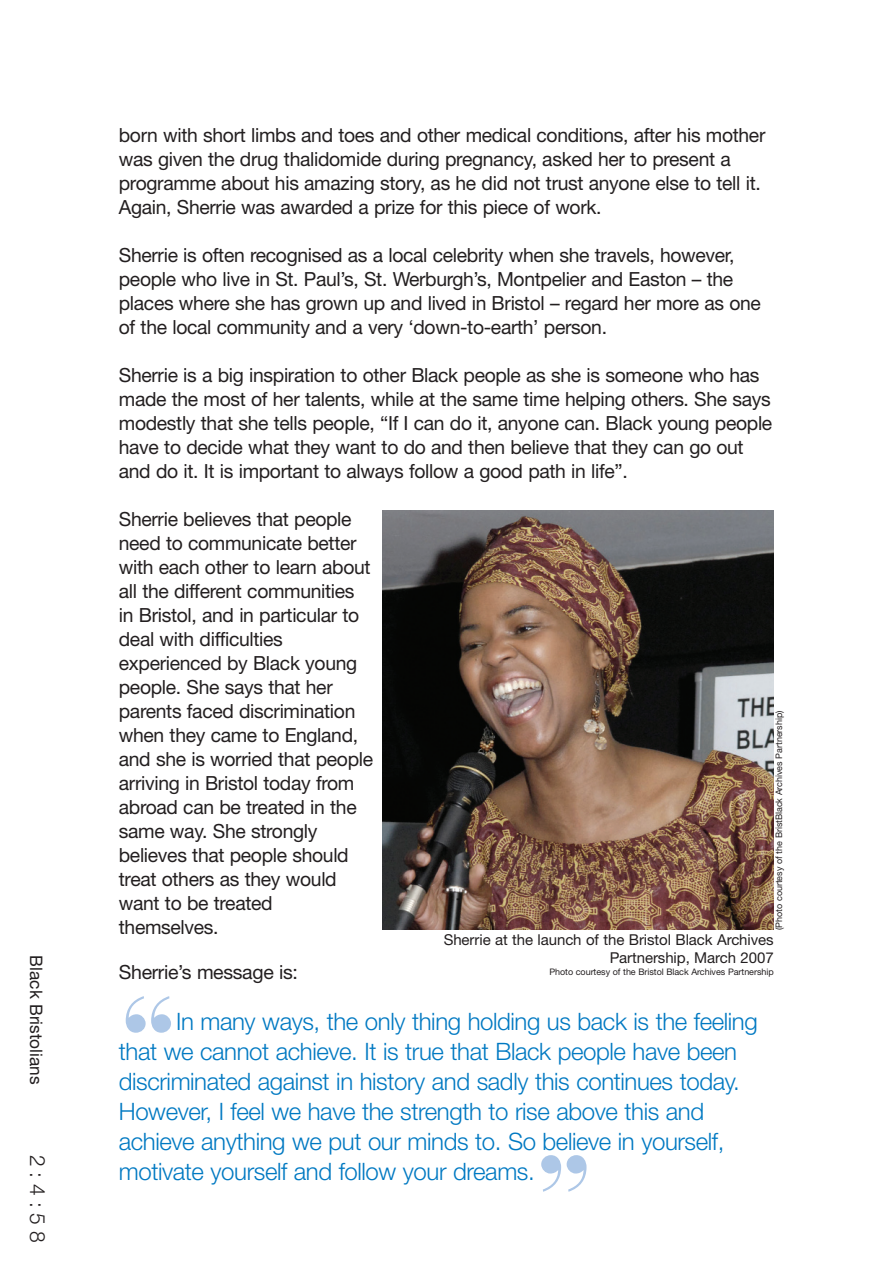
<style>
.page{position:relative;width:893px;height:1263px;background:#fff}
.page>*{position:absolute;margin:0;border:0;box-sizing:border-box;transform-origin:0 0}
.t1{font:700 condensed 122.7px "Bauer Bodoni";color:#adc7e7}
.t2{font:300 24px/30px "Helvetica Neue";letter-spacing:-.015em;color:#0079c2}
.t3{font:300 21px "Helvetica Neue";color:#231f20}
.t4{font:19.5px/24px "Helvetica Neue";letter-spacing:-.015em;color:#231f20}
.t5{font:17.25px "Helvetica Neue";color:#231f20}
.t6{font:15px/18px "Helvetica Neue";letter-spacing:-.005em;color:#231f20;text-align:right}
.t7{font:9px "Helvetica Neue";letter-spacing:-.005em;color:#231f20}
</style>
<div class="page">
<img style="left:382px;top:511px;width:392px;height:419px">
<p class="t5" style="left:43px;top:955px;width:130px;rotate:90deg">Black Bristolians</p>
<p class="t3" style="left:45px;top:1155px;width:89px;rotate:90deg">2:4:58</p>
<p class="t4" style="left:119px;top:125px;width:648px">born with short limbs and toes and other medical conditions, after his mother was given the drug thalidomide during pregnancy, asked her to present a programme about his amazing story, as he did not trust anyone else to tell it.<br>Again, Sherrie was awarded a prize for this piece of work.</p>
<p class="t4" style="left:119px;top:245px;width:643px">Sherrie is often recognised as a local celebrity when she travels, however, people who live in St. Paul’s, St. Werburgh’s, Montpelier and Easton – the places where she has grown up and lived in Bristol – regard her more as one of the local community and a very ‘down-to-earth’ person.</p>
<p class="t4" style="left:119px;top:365px;width:655px">Sherrie is a big inspiration to other Black people as she is someone who has made the most of her talents, while at the same time helping others. She says modestly that she tells people, “If I can do it, anyone can. Black young people have to decide what they want to do and then believe that they can go out and do it. It is important to always follow a good path in life”.</p>
<p class="t4" style="left:119px;top:509px;width:256px">Sherrie believes that people need to communicate better with each other to learn about all the different communities in Bristol, and in particular to deal with difficulties experienced by Black young people. She says that her parents faced discrimination when they came to England, and she is worried that people arriving in Bristol today from abroad can be treated in the same way. She strongly believes that people should treat others as they would want to be treated themselves.</p>
<p class="t6" style="left:444px;top:932px;width:331px">Sherrie at the launch of the Bristol Black Archives<br>Partnership, March 2007</p>
<p class="t7" style="left:549px;top:968px;width:226px">Photo courtesy of the Bristol Black Archives Partnership</p>
<p class="t7" style="left:776px;top:930px;width:221px;rotate:-90deg">(Photo courtesy of the BristBlack Archives Partnership)</p>
<p class="t4" style="left:119px;top:962px;width:181px">Sherrie’s message is:</p>
<h1 class="t1" style="left:119px;top:995px;width:61px">“</h1>
<p class="t2" style="left:119px;top:1009px;width:640px;text-indent:57px">In many ways, the only thing holding us back is the feeling that we cannot achieve. It is true that Black people have been discriminated against in history and sadly this continues today.<br>However, I feel we have the strength to rise above this and achieve anything we put our minds to. So believe in yourself, motivate yourself and follow your dreams.</p>
<h1 class="t1" style="left:534px;top:1154px;width:61px">”</h1>
</div>
